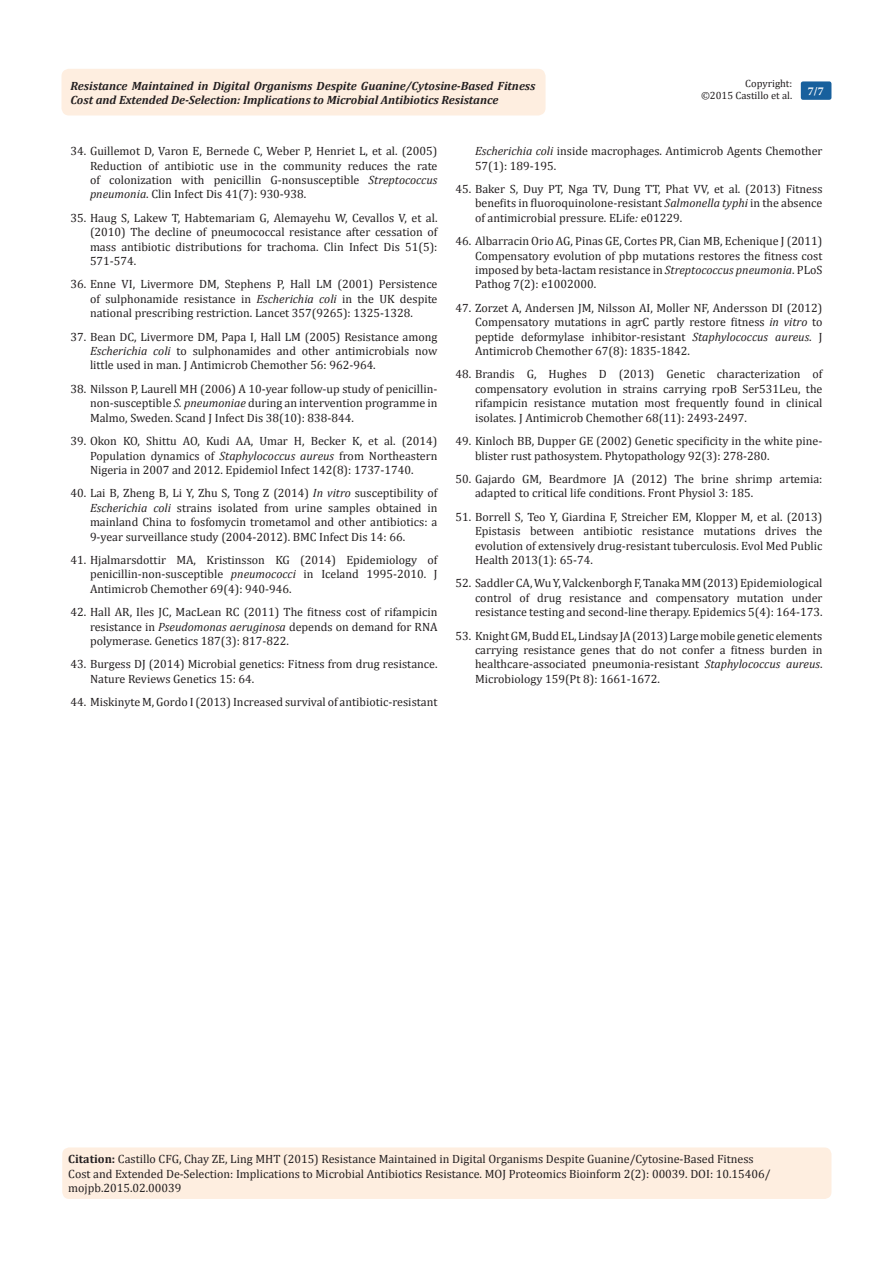
<style>
.page{position:relative;width:893px;height:1263px;background:#fff}
.page>*{position:absolute;margin:0;border:0;box-sizing:border-box;transform-origin:0 0}
.t1{font:12px/14.4px "Cambria";color:#231f20;text-align:justify}
.t2{font:italic 700 12px/14.4px "Cambria";color:#231f20}
.t3{font:700 12px "Minion Pro";color:#fff}
.t4{font:10.5px "Cambria";color:#231f20}
.s1{font-style:italic}
.s2{font-weight:700}
</style>
<div class="page">
<div style="left:62px;top:69px;width:484px;height:47px;background:#feeee0;border-radius:8px"></div>
<div style="left:801px;top:81px;width:30px;height:19px;background:#18609d;border-radius:2px"></div>
<div style="left:62px;top:1147px;width:769px;height:52px;background:#feeee0;border-radius:7px"></div>
<p class="t4" style="left:745px;top:77px;width:48px">Copyright:</p>
<p class="t4" style="left:701px;top:89px;width:93px">©2015 Castillo et al.</p>
<p class="t2" style="left:70px;top:78px;width:466px">Resistance Maintained in Digital Organisms Despite Guanine/Cytosine-Based Fitness<br>Cost and Extended De-Selection: Implications to Microbial Antibiotics Resistance</p>
<p class="t3" style="left:808px;top:83px;width:17px">7/7</p>
<p class="t1" style="left:90px;top:144px;width:349px;text-indent:-20px">34. Guillemot D, Varon E, Bernede C, Weber P, Henriet L, et al. (2005)<br>Reduction of antibiotic use in the community reduces the rate of colonization with penicillin G-nonsusceptible <span class="s1">Streptococcus pneumonia</span>. Clin Infect Dis 41(7): 930-938.</p>
<p class="t1" style="left:90px;top:211px;width:349px;text-indent:-20px">35. Haug S, Lakew T, Habtemariam G, Alemayehu W, Cevallos V, et al. (2010) The decline of pneumococcal resistance after cessation of mass antibiotic distributions for trachoma. Clin Infect Dis 51(5):<br>571-574.</p>
<p class="t1" style="left:90px;top:277px;width:349px;text-indent:-20px">36. Enne VI, Livermore DM, Stephens P, Hall LM (2001) Persistence of sulphonamide resistance in <span class="s1">Escherichia coli</span> in the UK despite national prescribing restriction. Lancet 357(9265): 1325-1328.</p>
<p class="t1" style="left:90px;top:329px;width:349px;text-indent:-20px">37. Bean DC, Livermore DM, Papa I, Hall LM (2005) Resistance among <span class="s1">Escherichia coli</span> to sulphonamides and other antimicrobials now little used in man. J Antimicrob Chemother 56: 962-964.</p>
<p class="t1" style="left:90px;top:382px;width:349px;text-indent:-20px">38. Nilsson P, Laurell MH (2006) A 10-year follow-up study of penicillin&shy;non-susceptible <span class="s1">S. pneumoniae</span> during an intervention programme in Malmo, Sweden. Scand J Infect Dis 38(10): 838-844.</p>
<p class="t1" style="left:90px;top:434px;width:349px;text-indent:-20px">39. Okon KO, Shittu AO, Kudi AA, Umar H, Becker K, et al. (2014)<br>Population dynamics of <span class="s1">Staphylococcus aureus</span> from Northeastern Nigeria in 2007 and 2012. Epidemiol Infect 142(8): 1737-1740.</p>
<p class="t1" style="left:90px;top:486px;width:349px;text-indent:-20px">40. Lai B, Zheng B, Li Y, Zhu S, Tong Z (2014) <span class="s1">In vitro</span> susceptibility of <span class="s1">Escherichia coli</span> strains isolated from urine samples obtained in mainland China to fosfomycin trometamol and other antibiotics: a 9-year surveillance study (2004-2012). BMC Infect Dis 14: 66.</p>
<p class="t1" style="left:90px;top:553px;width:349px;text-indent:-20px">41. Hjalmarsdottir MA, Kristinsson KG (2014) Epidemiology of penicillin-non-susceptible <span class="s1">pneumococci</span> in Iceland 1995-2010. J Antimicrob Chemother 69(4): 940-946.</p>
<p class="t1" style="left:90px;top:605px;width:349px;text-indent:-20px">42. Hall AR, Iles JC, MacLean RC (2011) The fitness cost of rifampicin resistance in <span class="s1">Pseudomonas aeruginosa</span> depends on demand for RNA polymerase. Genetics 187(3): 817-822.</p>
<p class="t1" style="left:90px;top:657px;width:349px;text-indent:-20px">43. Burgess DJ (2014) Microbial genetics: Fitness from drug resistance.<br>Nature Reviews Genetics 15: 64.</p>
<p class="t1" style="left:70px;top:695px;width:368px">44. Miskinyte M, Gordo I (2013) Increased survival of antibiotic-resistant</p>
<p class="t1" style="left:475px;top:144px;width:349px"><span class="s1">Escherichia coli</span> inside macrophages. Antimicrob Agents Chemother<br>57(1): 189-195.</p>
<p class="t1" style="left:475px;top:182px;width:349px;text-indent:-20px">45. Baker S, Duy PT, Nga TV, Dung TT, Phat VV, et al. (2013) Fitness benefits in fluoroquinolone-resistant <span class="s1">Salmonella typhi</span> in the absence of antimicrobial pressure. ELife<span class="s1">:</span> e01229.</p>
<p class="t1" style="left:475px;top:234px;width:349px;text-indent:-20px">46. Albarracin Orio AG, Pinas GE, Cortes PR, Cian MB, Echenique J (2011)<br>Compensatory evolution of pbp mutations restores the fitness cost imposed by beta-lactam resistance in <span class="s1">Streptococcus pneumonia</span>. PLoS Pathog 7(2): e1002000.</p>
<p class="t1" style="left:475px;top:301px;width:349px;text-indent:-20px">47. Zorzet A, Andersen JM, Nilsson AI, Moller NF, Andersson DI (2012)<br>Compensatory mutations in agrC partly restore fitness <span class="s1">in vitro</span> to peptide deformylase inhibitor-resistant <span class="s1">Staphylococcus aureus</span>. J Antimicrob Chemother 67(8): 1835-1842.</p>
<p class="t1" style="left:475px;top:367px;width:349px;text-indent:-20px">48. Brandis G, Hughes D (2013) Genetic characterization of compensatory evolution in strains carrying rpoB Ser531Leu, the rifampicin resistance mutation most frequently found in clinical isolates. J Antimicrob Chemother 68(11): 2493-2497.</p>
<p class="t1" style="left:475px;top:434px;width:349px;text-indent:-20px">49. Kinloch BB, Dupper GE (2002) Genetic specificity in the white pine&shy;blister rust pathosystem. Phytopathology 92(3): 278-280.</p>
<p class="t1" style="left:475px;top:472px;width:349px;text-indent:-20px">50. Gajardo GM, Beardmore JA (2012) The brine shrimp artemia: adapted to critical life conditions. Front Physiol 3: 185.</p>
<p class="t1" style="left:475px;top:509px;width:349px;text-indent:-20px">51. Borrell S, Teo Y, Giardina F, Streicher EM, Klopper M, et al. (2013)<br>Epistasis between antibiotic resistance mutations drives the evolution of extensively drug-resistant tuberculosis. Evol Med Public Health 2013(1): 65-74.</p>
<p class="t1" style="left:475px;top:576px;width:349px;text-indent:-20px">52. Saddler CA, Wu Y, Valckenborgh F, Tanaka MM (2013) Epidemiological control of drug resistance and compensatory mutation under resistance testing and second-line therapy. Epidemics 5(4): 164-173.</p>
<p class="t1" style="left:475px;top:628px;width:349px;text-indent:-20px">53. Knight GM, Budd EL, Lindsay JA (2013) Large mobile genetic elements carrying resistance genes that do not confer a fitness burden in healthcare-associated pneumonia-resistant <span class="s1">Staphylococcus aureus</span>.<br>Microbiology 159(Pt 8): 1661-1672.</p>
<p class="t1" style="left:68px;top:1152px;width:704px;text-align:left"><span class="s2">Citation:</span> Castillo CFG, Chay ZE, Ling MHT (2015) Resistance Maintained in Digital Organisms Despite Guanine/Cytosine-Based Fitness<br>Cost and Extended De-Selection: Implications to Microbial Antibiotics Resistance. MOJ Proteomics Bioinform 2(2): 00039. DOI: 10.15406/ mojpb.2015.02.00039</p>
</div>
